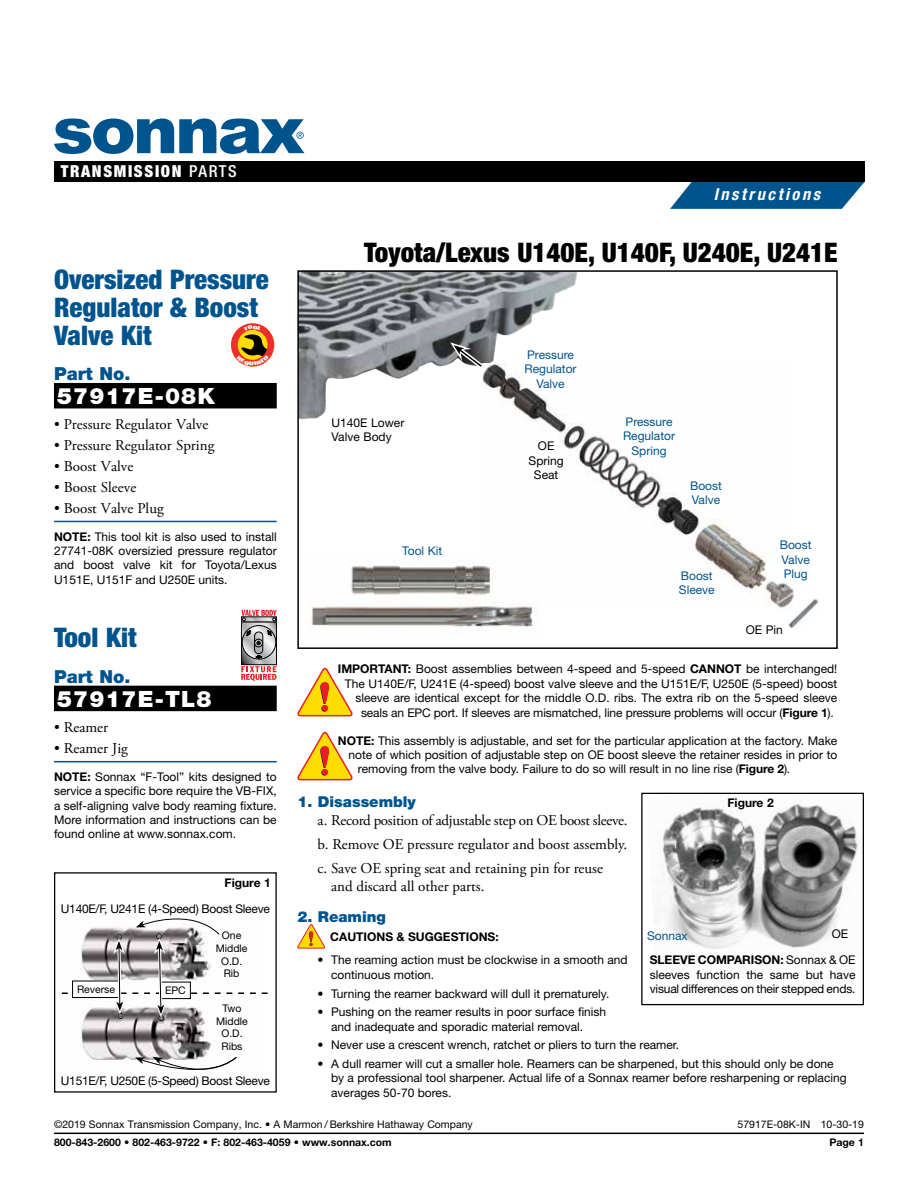
<style>
.page{position:relative;width:918px;height:1188px;background:#fff}
.page>*{position:absolute;margin:0;border:0;box-sizing:border-box;transform-origin:0 0}
.t1{font:900 condensed 27px/27.8px "Helvetica Neue LT Std";color:#00548e}
.t2{font:900 condensed 27px "Helvetica Neue LT Std";color:#000}
.t3{font:900 22.5px "Helvetica Neue LT Std";letter-spacing:.05em;color:#fff}
.t4{font:900 18px "Helvetica Neue LT Std";color:#00548e}
.t5{font:900 condensed 16.5px "Helvetica Neue LT Std";letter-spacing:.1em;color:#fff}
.t6{font:italic 700 condensed 16.5px "Helvetica Neue LT Std";letter-spacing:.155em;color:#fff}
.t7{font:15px/24px "Adobe Garamond Pro";color:#000;text-align:justify}
.t8{font:900 15px "Helvetica Neue LT Std";color:#00548e}
.t9{font:12px/14.4px "Helvetica Neue LT Std";color:#000}
.t10{font:12px/14.4px "Helvetica Neue LT Std";color:#00548e}
.t11{font:700 12px/24.6px "Helvetica Neue LT Std";color:#000}
.t12{font:12px "Helvetica Neue LT Std";letter-spacing:-.02em;color:#000}
.t13{font:10.5px/12.6px "Helvetica Neue LT Std";color:#000;text-align:center}
.t14{font:700 10.5px "Helvetica Neue LT Std";color:#000}
.s1{font-weight:500}
.s2{font-weight:700}
.s3{font-weight:400;color:#00548e}
.s4{font-weight:400}
</style>
<div class="page">
<svg style="left:297px;top:924px;width:28px;height:25px"></svg>
<svg style="left:298px;top:668px;width:55px;height:48px"></svg>
<svg style="left:298px;top:732px;width:55px;height:48px"></svg>
<div style="left:54px;top:383px;width:223px;height:25px;background:#000"></div>
<hr style="left:54px;top:521px;width:223px;height:1px;background:#00548e">
<div style="left:54px;top:686px;width:223px;height:25px;background:#000"></div>
<hr style="left:54px;top:761px;width:223px;height:1px;background:#00548e">
<svg style="left:241px;top:666px;width:36px;height:15px"></svg>
<svg style="left:243px;top:660px;width:32px;height:3px"></svg>
<div style="left:241px;top:622px;width:36px;height:43px;border:1px solid #000"></div>
<svg style="left:241px;top:610px;width:36px;height:50px;background:#9e9293"></svg>
<img style="left:300px;top:273px;width:277px;height:146px">
<div style="left:297px;top:270px;width:541px;height:379px;border:2px solid #000"></div>
<img style="left:483px;top:364px;width:311px;height:246px">
<svg style="left:450px;top:342px;width:38px;height:30px"></svg>
<img style="left:788px;top:598px;width:31px;height:30px">
<img style="left:307px;top:552px;width:237px;height:75px">
<img style="left:654px;top:804px;width:204px;height:145px">
<div style="left:641px;top:793px;width:223px;height:212px;border:1px solid #000"></div>
<img style="left:61px;top:992px;width:151px;height:68px">
<svg style="left:135px;top:1056px;width:102px;height:14px"></svg>
<svg style="left:62px;top:918px;width:206px;height:103px"></svg>
<hr style="left:54px;top:1133px;width:810px;height:1px;background:#000">
<svg style="left:670px;top:182px;width:195px;height:27px;background:#1e689b"></svg>
<div style="left:54px;top:161px;width:811px;height:21px;background:#000"></div>
<svg style="left:54px;top:118px;width:250px;height:36px"></svg>
<svg style="left:231px;top:323px;width:43px;height:44px"></svg>
<h3 class="t5" style="left:61px;top:161px;width:178px">TRANSMISSION <span class="s1">PARTS</span></h3>
<h1 class="t1" style="left:54px;top:265px;width:216px">Oversized Pressure<br>Regulator &amp; Boost<br>Valve Kit</h1>
<h3 class="t4" style="left:54px;top:363px;width:78px">Part No.</h3>
<h2 class="t3" style="left:57px;top:382px;width:159px">57917E-08K</h2>
<p class="t7" style="left:54px;top:413px;width:156px">• Pressure Regulator Valve</p>
<p class="t7" style="left:54px;top:434px;width:162px">• Pressure Regulator Spring</p>
<p class="t7" style="left:54px;top:455px;width:81px">• Boost Valve</p>
<p class="t7" style="left:54px;top:476px;width:84px">• Boost Sleeve</p>
<p class="t7" style="left:54px;top:496px;width:111px">• Boost Valve Plug</p>
<p class="t9" style="left:54px;top:529px;width:224px;text-align:justify"><span class="s2">NOTE:</span> This tool kit is also used to install 27741-08K oversizied pressure regulator and boost valve kit for Toyota/Lexus U151E, U151F and U250E units.</p>
<h1 class="t1" style="left:54px;top:624px;width:84px">Tool Kit</h1>
<h3 class="t4" style="left:54px;top:665px;width:78px">Part No.</h3>
<h2 class="t3" style="left:57px;top:685px;width:156px">57917E-TL8</h2>
<p class="t7" style="left:54px;top:716px;width:56px">• Reamer</p>
<p class="t7" style="left:54px;top:737px;width:75px">• Reamer Jig</p>
<p class="t9" style="left:54px;top:769px;width:224px;text-align:justify"><span class="s2">NOTE:</span> Sonnax “F-Tool” kits designed to service a specific bore require the VB-FIX, a self-aligning valve body reaming fixture.<br>More information and instructions can be found online at www.sonnax.com.</p>
<p class="t11" style="left:225px;top:870px;width:48px">Figure 1</p>
<p class="t12" style="left:61px;top:902px;width:211px">U140E/F, U241E (4-Speed) Boost Sleeve</p>
<p class="t13" style="left:77px;top:983px;width:40px">Reverse</p>
<p class="t13" style="left:165px;top:984px;width:22px">EPC</p>
<p class="t13" style="left:216px;top:929px;width:33px">One<br>Middle<br>O.D.<br>Rib</p>
<p class="t13" style="left:216px;top:1002px;width:33px">Two<br>Middle<br>O.D.<br>Ribs</p>
<p class="t12" style="left:61px;top:1074px;width:211px">U151E/F, U250E (5-Speed) Boost Sleeve</p>
<h3 class="t6" style="left:714px;top:185px;width:108px">Instructions</h3>
<h1 class="t2" style="left:364px;top:236px;width:475px">Toyota/Lexus U140E, U140F, U240E, U241E</h1>
<p class="t9" style="left:332px;top:415px;width:74px">U140E Lower<br>Valve Body</p>
<p class="t10" style="left:402px;top:543px;width:42px">Tool Kit</p>
<p class="t10" style="left:525px;top:347px;width:53px;text-align:center">Pressure<br>Regulator<br>Valve</p>
<p class="t9" style="left:529px;top:439px;width:37px;text-align:center">OE<br>Spring<br>Seat</p>
<p class="t10" style="left:623px;top:414px;width:53px;text-align:center">Pressure<br>Regulator<br>Spring</p>
<p class="t10" style="left:690px;top:478px;width:33px">Boost<br>Valve</p>
<p class="t10" style="left:679px;top:568px;width:37px">Boost<br>Sleeve</p>
<p class="t10" style="left:780px;top:538px;width:33px">Boost<br>Valve<br>Plug</p>
<p class="t9" style="left:746px;top:623px;width:39px">OE Pin</p>
<p class="t9" style="left:338px;top:662px;width:501px;text-align:right"><span class="s2">IMPORTANT:</span> Boost assemblies between 4-speed and 5-speed <span class="s2">CANNOT</span> be interchanged!<br>The U140E/F, U241E (4-speed) boost valve sleeve and the U151E/F, U250E (5-speed) boost sleeve are identical except for the middle O.D. ribs. The extra rib on the 5-speed sleeve seals an EPC port. If sleeves are mismatched, line pressure problems will occur (<span class="s2">Figure 1</span>).</p>
<p class="t9" style="left:338px;top:733px;width:501px"><span class="s2">NOTE:</span> This assembly is adjustable, and set for the particular application at the factory. Make</p>
<p class="t9" style="left:348px;top:747px;width:490px">note of which position of adjustable step on OE boost sleeve the retainer resides in prior to</p>
<p class="t9" style="left:358px;top:762px;width:434px">removing from the valve body. Failure to do so will result in no line rise (<span class="s2">Figure 2</span>).</p>
<p class="t8" style="left:297px;top:793px;width:120px">1. Disassembly</p>
<p class="t7" style="left:318px;top:809px;width:312px">a. Record position of adjustable step on OE boost sleeve. b. Remove OE pressure regulator and boost assembly. c. Save OE spring seat and retaining pin for reuse</p>
<p class="t7" style="left:331px;top:875px;width:155px">and discard all other parts.</p>
<p class="t8" style="left:297px;top:908px;width:90px">2. Reaming</p>
<p class="t11" style="left:330px;top:924px;width:170px">CAUTIONS &amp; SUGGESTIONS:</p>
<p class="t9" style="left:331px;top:953px;width:298px;text-indent:-14px">• The reaming action must be clockwise in a smooth and continuous motion.</p>
<p class="t9" style="left:318px;top:986px;width:293px">• Turning the reamer backward will dull it prematurely.</p>
<p class="t9" style="left:331px;top:1005px;width:277px;text-indent:-14px">• Pushing on the reamer results in poor surface finish and inadequate and sporadic material removal.</p>
<p class="t9" style="left:318px;top:1038px;width:363px">• Never use a crescent wrench, ratchet or pliers to turn the reamer.</p>
<p class="t9" style="left:331px;top:1056px;width:517px;text-indent:-14px">• A dull reamer will cut a smaller hole. Reamers can be sharpened, but this should only be done by a professional tool sharpener. Actual life of a Sonnax reamer before resharpening or replacing averages 50-70 bores.</p>
<p class="t11" style="left:727px;top:791px;width:48px">Figure 2</p>
<p class="t9" style="left:832px;top:927px;width:18px">OE</p>
<p class="t11" style="left:647px;top:923px;width:210px"><span class="s3">Sonnax<br></span>SLEEVE COMPARISON: <span class="s4">Sonnax &amp; OE</span></p>
<p class="t9" style="left:650px;top:967px;width:207px">sleeves function the same but have visual differences on their stepped ends.</p>
<p class="t13" style="left:54px;top:1118px;width:420px">©2019 Sonnax Transmission Company, Inc. • A Marmon / Berkshire Hathaway Company</p>
<p class="t13" style="left:738px;top:1118px;width:128px">57917E-08K-IN 10-30-19</p>
<p class="t14" style="left:54px;top:1136px;width:339px">800-843-2600 • 802-463-9722 • F: 802-463-4059 • www.sonnax.com</p>
<p class="t14" style="left:829px;top:1136px;width:36px">Page 1</p>
</div>
